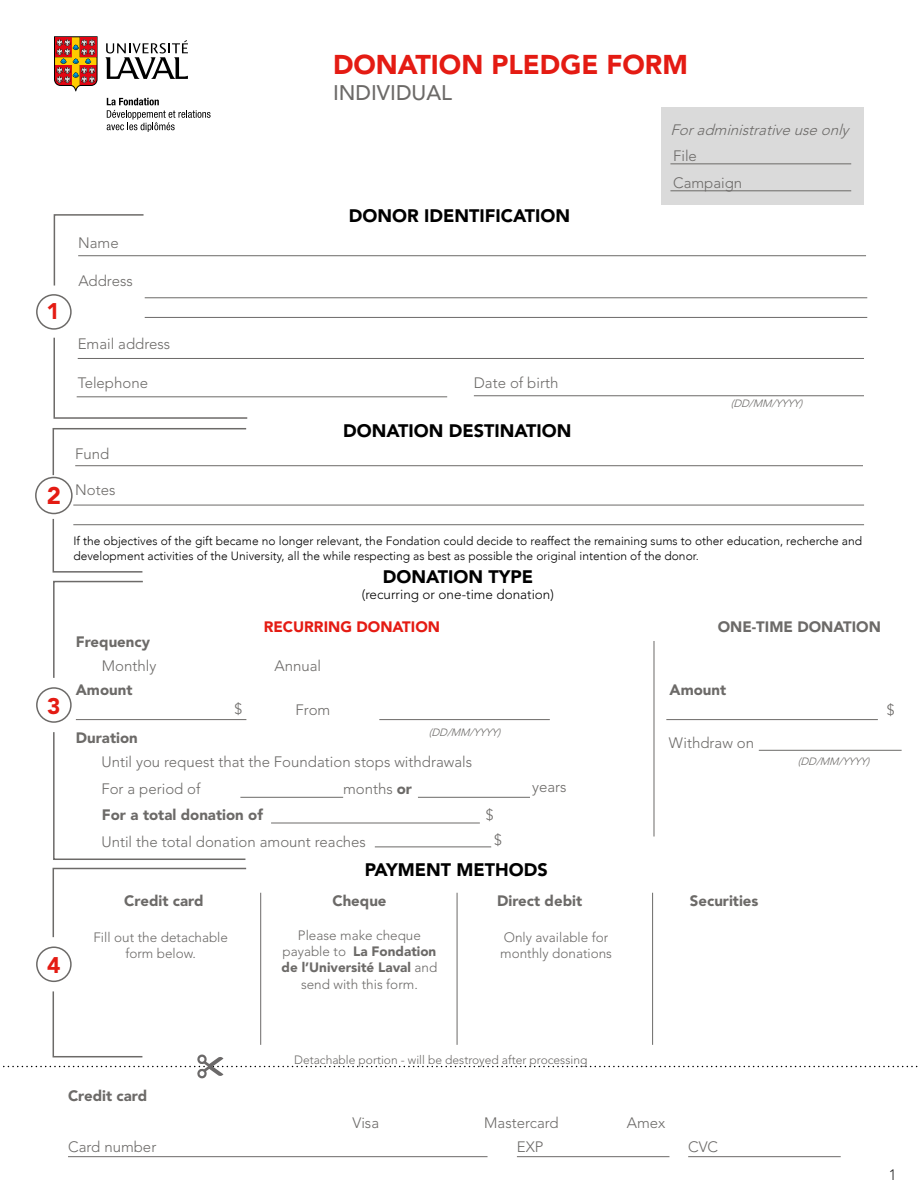
<style>
.page{position:relative;width:918px;height:1188px;background:#fff}
.page>*{position:absolute;margin:0;border:0;box-sizing:border-box;transform-origin:0 0}
.t1{font:900 27px "Avenir LT Std";color:#e41b13}
.t2{font:900 24px "Avenir LT Std";color:#e41b13}
.t3{font:900 22.5px "Avenir LT Std";color:#e41b13}
.t4{font:500 21px "Avenir LT Std";color:#6c6a68}
.t5{font:900 18px "Avenir LT Std";color:#000}
.t6{font:300 15px/27.2px "Avenir LT Std";color:#6c6a68}
.t7{font:900 15px "Avenir LT Std";color:#6c6a68}
.t8{font:italic 300 15px "Avenir LT Std";color:#6c6a68}
.t9{font:900 15px "Avenir LT Std";color:#e41b13}
.t10{font:300 15px "Avenir LT Std";color:#000}
.t11{font:300 13.5px/16.2px "Avenir LT Std";color:#6c6a68;text-align:center}
.t12{font:300 13.5px "Avenir LT Std";color:#000}
.t13{font:300 12px/14.4px "Avenir";color:#000}
.t14{font:300 12px "Avenir LT Std";color:#6c6a68}
.t15{font:italic 300 10.5px "Avenir LT Std";color:#6c6a68}
.s1{font-weight:900}
</style>
<div class="page">
<div style="left:661px;top:107px;width:203px;height:98px;background:#dadada"></div>
<svg style="left:105px;top:40px;width:83px;height:39px"></svg>
<svg style="left:54px;top:36px;width:44px;height:55px;background:#bb6641"></svg>
<svg style="left:107px;top:98px;width:104px;height:34px"></svg>
<hr style="left:670px;top:163px;width:181px;height:1px;background:#6c6a68">
<hr style="left:670px;top:190px;width:181px;height:1px;background:#6c6a68">
<svg style="left:53px;top:214px;width:92px;height:72px"></svg>
<svg style="left:53px;top:337px;width:196px;height:82px"></svg>
<div style="left:36px;top:294px;width:36px;height:36px;border:2px solid #6c6a68;border-radius:50%"></div>
<hr style="left:78px;top:255px;width:788px;height:1px;background:#6c6a68">
<hr style="left:145px;top:297px;width:722px;height:1px;background:#6c6a68">
<hr style="left:145px;top:317px;width:722px;height:1px;background:#6c6a68">
<hr style="left:78px;top:358px;width:786px;height:1px;background:#6c6a68">
<hr style="left:77px;top:396px;width:370px;height:1px;background:#6c6a68">
<hr style="left:474px;top:395px;width:390px;height:1px;background:#6c6a68">
<div style="left:36px;top:687px;width:36px;height:36px;border:2px solid #6c6a68;border-radius:50%"></div>
<div style="left:36px;top:947px;width:36px;height:35px;border:2px solid #6c6a68;border-radius:50%"></div>
<hr style="left:68px;top:1156px;width:420px;height:1px;background:#6c6a68">
<hr style="left:517px;top:1156px;width:152px;height:1px;background:#6c6a68">
<hr style="left:688px;top:1156px;width:153px;height:1px;background:#6c6a68">
<svg style="left:53px;top:580px;width:90px;height:98px"></svg>
<svg style="left:53px;top:732px;width:194px;height:128px"></svg>
<hr style="left:654px;top:641px;width:1px;height:196px;background:#6c6a68">
<hr style="left:666px;top:719px;width:212px;height:1px;background:#6c6a68">
<hr style="left:759px;top:750px;width:143px;height:1px;background:#6c6a68">
<hr style="left:76px;top:719px;width:170px;height:1px;background:#6c6a68">
<hr style="left:379px;top:719px;width:171px;height:1px;background:#6c6a68">
<hr style="left:240px;top:797px;width:103px;height:1px;background:#6c6a68">
<hr style="left:418px;top:797px;width:112px;height:1px;background:#6c6a68">
<hr style="left:375px;top:847px;width:116px;height:1px;background:#6c6a68">
<svg style="left:52px;top:867px;width:195px;height:71px"></svg>
<svg style="left:3px;top:990px;width:915px;height:89px"></svg>
<hr style="left:260px;top:893px;width:1px;height:152px;background:#6c6a68">
<hr style="left:457px;top:893px;width:1px;height:152px;background:#6c6a68">
<hr style="left:652px;top:893px;width:1px;height:152px;background:#6c6a68">
<hr style="left:271px;top:823px;width:209px;height:1px;background:#6c6a68">
<div style="left:35px;top:477px;width:38px;height:37px;border:2px solid #6c6a68;border-radius:50%"></div>
<svg style="left:52px;top:428px;width:196px;height:49px"></svg>
<svg style="left:52px;top:518px;width:92px;height:55px"></svg>
<hr style="left:75px;top:465px;width:788px;height:1px;background:#6c6a68">
<hr style="left:73px;top:505px;width:791px;height:1px;background:#6c6a68">
<hr style="left:73px;top:524px;width:791px;height:1px;background:#6c6a68">
<h3 class="t3" style="left:46px;top:298px;width:15px">1</h3>
<h2 class="t2" style="left:47px;top:481px;width:16px">2</h2>
<h3 class="t3" style="left:47px;top:692px;width:15px">3</h3>
<h3 class="t3" style="left:47px;top:951px;width:15px">4</h3>
<p class="t6" style="left:78px;top:230px;width:42px">Name</p>
<p class="t6" style="left:78px;top:268px;width:56px">Address</p>
<h1 class="t1" style="left:333px;top:49px;width:356px">DONATION PLEDGE FORM</h1>
<h3 class="t4" style="left:333px;top:80px;width:121px">INDIVIDUAL</h3>
<p class="t8" style="left:670px;top:121px;width:184px">Foradministrativeuseonly</p>
<p class="t6" style="left:673px;top:142px;width:71px">File<br>Campaign</p>
<p class="t5" style="left:349px;top:205px;width:223px">DONOR IDENTIFICATION</p>
<p class="t6" style="left:78px;top:330px;width:94px">Email address</p>
<p class="t6" style="left:78px;top:370px;width:72px">Telephone</p>
<p class="t6" style="left:474px;top:370px;width:86px">Date of birth</p>
<p class="t6" style="left:75px;top:441px;width:36px">Fund</p>
<p class="t6" style="left:75px;top:477px;width:42px">Notes</p>
<p class="t5" style="left:343px;top:419px;width:230px">DONATION DESTINATION</p>
<p class="t15" style="left:731px;top:397px;width:76px">(DD/MM/YYYY)</p>
<p class="t13" style="left:73px;top:534px;width:790px">If the objectives of the gift became no longer relevant, the Fondation could decide to reaffect the remaining sums to other education, recherche and development activities of the University, all the while respecting as best as possible the original intention of the donor.</p>
<p class="t7" style="left:76px;top:632px;width:76px">Frequency</p>
<p class="t6" style="left:102px;top:652px;width:56px">Monthly</p>
<p class="t5" style="left:383px;top:566px;width:152px">DONATION TYPE</p>
<p class="t12" style="left:362px;top:587px;width:194px">(recurring or one-time donation)</p>
<p class="t9" style="left:264px;top:618px;width:178px">RECURRING DONATION</p>
<p class="t7" style="left:718px;top:618px;width:165px">ONE-TIME DONATION</p>
<p class="t6" style="left:274px;top:652px;width:48px">Annual</p>
<p class="t7" style="left:76px;top:681px;width:58px">Amount</p>
<p class="t7" style="left:76px;top:729px;width:63px">Duration</p>
<p class="t7" style="left:670px;top:681px;width:58px">Amount</p>
<p class="t6" style="left:235px;top:695px;width:9px">$</p>
<p class="t6" style="left:296px;top:696px;width:36px">From</p>
<p class="t15" style="left:429px;top:726px;width:76px">(DD/MM/YYYY)</p>
<p class="t6" style="left:101px;top:749px;width:372px">Until you request that the Foundation stops withdrawals<br>For a period of</p>
<p class="t6" style="left:669px;top:729px;width:87px">Withdraw on</p>
<p class="t6" style="left:343px;top:775px;width:70px">months <span class="s1">or</span></p>
<p class="t6" style="left:532px;top:773px;width:36px">years</p>
<p class="t6" style="left:101px;top:828px;width:266px">Until the total donation amount reaches</p>
<p class="t6" style="left:494px;top:827px;width:9px">$</p>
<p class="t5" style="left:365px;top:859px;width:184px">PAYMENT METHODS</p>
<p class="t7" style="left:124px;top:892px;width:81px">Credit card</p>
<p class="t7" style="left:332px;top:892px;width:56px">Cheque</p>
<p class="t7" style="left:497px;top:892px;width:87px">Direct debit</p>
<p class="t7" style="left:690px;top:892px;width:70px">Securities</p>
<p class="t11" style="left:93px;top:929px;width:136px">Fill out the detachable form below.</p>
<p class="t11" style="left:282px;top:927px;width:157px">Please make cheque payable to <span class="s1">La Fondation de l’Université Laval</span> and send with this form.</p>
<p class="t11" style="left:500px;top:929px;width:113px;text-align:left">Only available for monthly donations</p>
<p class="t7" style="left:102px;top:806px;width:163px">For a total donation of</p>
<p class="t6" style="left:486px;top:802px;width:9px">$</p>
<p class="t6" style="left:887px;top:696px;width:9px">$</p>
<p class="t15" style="left:798px;top:755px;width:76px">(DD/MM/YYYY)</p>
<p class="t7" style="left:68px;top:1086px;width:81px">Credit card</p>
<p class="t14" style="left:294px;top:1053px;width:295px">Detachable portion - will be destroyed after processing</p>
<p class="t6" style="left:352px;top:1110px;width:28px">Visa</p>
<p class="t6" style="left:484px;top:1110px;width:76px">Mastercard</p>
<p class="t6" style="left:627px;top:1110px;width:40px">Amex</p>
<p class="t6" style="left:68px;top:1133px;width:90px">Card number</p>
<p class="t6" style="left:517px;top:1133px;width:28px">EXP</p>
<p class="t6" style="left:688px;top:1133px;width:32px">CVC</p>
<p class="t10" style="left:889px;top:1166px;width:9px">1</p>
</div>
